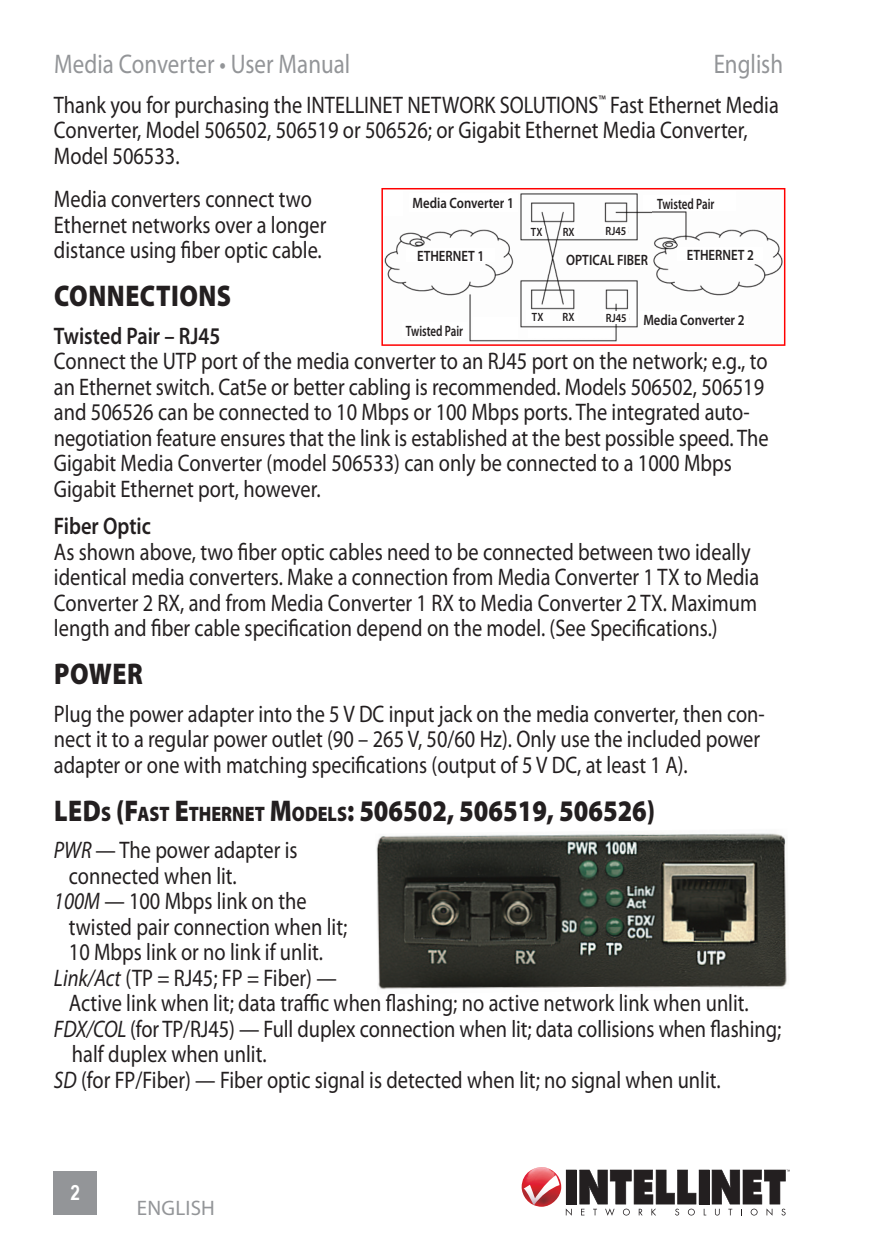
<style>
.page{position:relative;width:893px;height:1259px;background:#fff}
.page>*{position:absolute;margin:0;border:0;box-sizing:border-box;transform-origin:0 0}
.t1{font:900 30px "Myriad Pro";color:#231f20;scale:.85 1}
.t2{font:900 30px "Myriad Pro";letter-spacing:.02em;color:#231f20;scale:.85 1}
.t3{font:27px "Myriad Pro";color:#939598;scale:.85 1}
.t4{font:24px/25.5px "Myriad Pro";color:#231f20;scale:.85 1}
.t5{font:600 24px "Myriad Pro";color:#231f20;scale:.85 1}
.Left_Page_Footer{font:21px "Myriad Pro";color:#939598}
.t6{font:700 21px "Arial Narrow";color:#fff}
.t7{font:600 15px "Myriad Pro";color:#231f20;scale:.85 1}
.t8{font:600 15px "Myriad Pro";color:#231f20;scale:.73 1}
.t9{font:600 12px "Myriad Pro";letter-spacing:.005em;color:#231f20;scale:.85 1}
.s1{font-style:inherit}
.s2{font-size:21px}
.s3{font-style:italic}
</style>
<div class="page">
<div style="left:54px;top:1171px;width:43px;height:44px;background:#939598"></div>
<svg style="left:566px;top:1169px;width:223px;height:46px"></svg>
<img style="left:522px;top:1167px;width:39px;height:39px;border-radius:19px">
<svg style="left:524px;top:1175px;width:36px;height:30px"></svg>
<img style="left:517px;top:193px;width:135px;height:149px">
<img style="left:652px;top:211px;width:130px;height:85px">
<img style="left:384px;top:229px;width:133px;height:113px">
<div style="left:473px;top:317px;width:44px;height:21px;background:#fff"></div>
<div style="left:640px;top:311px;width:108px;height:16px;background:#fff"></div>
<div style="left:528px;top:328px;width:85px;height:10px;background:#fff"></div>
<div style="left:604px;top:311px;width:25px;height:12px;background:#fff"></div>
<div style="left:604px;top:224px;width:23px;height:13px;background:#fff"></div>
<div style="left:526px;top:310px;width:23px;height:13px;background:#fff"></div>
<div style="left:529px;top:226px;width:15px;height:11px;background:#fff"></div>
<div style="left:561px;top:226px;width:15px;height:11px;background:#fff"></div>
<div style="left:560px;top:311px;width:17px;height:11px;background:#fff"></div>
<div style="left:566px;top:253px;width:82px;height:14px;background:#fff"></div>
<div style="left:407px;top:248px;width:88px;height:14px;background:#fff"></div>
<div style="left:677px;top:247px;width:86px;height:14px;background:#fff"></div>
<div style="left:381px;top:188px;width:404px;height:158px;border:2px solid #f00"></div>
<div style="left:644px;top:195px;width:84px;height:16px;background:#fff"></div>
<div style="left:402px;top:322px;width:65px;height:16px;background:#fff"></div>
<img style="left:376px;top:833px;width:411px;height:157px">
<p class="t3" style="left:54px;top:47px;width:350px">Media Converter • User Manual</p>
<p class="t3" style="left:714px;top:47px;width:83px">English</p>
<p class="t4" style="left:54px;top:91px;width:854px">Thank you for purchasing the INTELLINET NETWORK SOLUTIONS<sup>™</sup> Fast Ethernet Media<br>Converter, Model 506502, 506519 or 506526; or Gigabit Ethernet Media Converter,<br>Model 506533.</p>
<p class="t4" style="left:54px;top:186px;width:305px">Media converters connect two</p>
<p class="t4" style="left:54px;top:211px;width:322px">Ethernet networks over a longer</p>
<p class="t4" style="left:54px;top:237px;width:317px">distance using fiber optic cable.</p>
<p class="t2" style="left:54px;top:279px;width:210px">CONNECTIONS</p>
<p class="t5" style="left:54px;top:320px;width:197px">Twisted Pair – RJ45</p>
<p class="t4" style="left:54px;top:348px;width:841px">Connect the UTP port of the media converter to an RJ45 port on the network; e.g., to</p>
<p class="t4" style="left:54px;top:373px;width:842px">an Ethernet switch. Cat5e or better cabling is recommended. Models 506502, 506519 and 506526 can be connected to 10 Mbps or 100 Mbps ports. The integrated auto&shy;negotiation feature ensures that the link is established at the best possible speed. The</p>
<p class="t4" style="left:54px;top:450px;width:799px">Gigabit Media Converter (model 506533) can only be connected to a 1000 Mbps<br>Gigabit Ethernet port, however.</p>
<p class="t5" style="left:54px;top:511px;width:116px">Fiber Optic</p>
<p class="t4" style="left:54px;top:538px;width:821px">As shown above, two fiber optic cables need to be connected between two ideally</p>
<p class="t4" style="left:54px;top:564px;width:831px">identical media converters. Make a connection from Media Converter 1 TX to Media</p>
<p class="t4" style="left:54px;top:589px;width:829px">Converter 2 RX, and from Media Converter 1 RX to Media Converter 2 TX. Maximum length and fiber cable specification depend on the model. (See Specifications.)</p>
<p class="t2" style="left:54px;top:657px;width:106px">POWER</p>
<p class="t4" style="left:54px;top:700px;width:838px">Plug the power adapter into the 5 V DC input jack on the media converter, then con&shy;nect it to a regular power outlet (90 – 265 V, 50/60 Hz). Only use the included power adapter or one with matching specifications (output of 5 V DC, at least 1 A).</p>
<p class="t1" style="left:54px;top:793px;width:709px"><span class="s1">LED</span><span class="s2">S</span> (F<span class="s2">AST</span> E<span class="s2">THERNET</span> M<span class="s2">ODELS</span>: 506502, 506519, 506526)</p>
<p class="t4" style="left:54px;top:837px;width:288px"><span class="s3">PWR</span> — The power adapter is</p>
<p class="t4" style="left:69px;top:862px;width:199px">connected when lit.</p>
<p class="t4" style="left:54px;top:888px;width:299px"><span class="s3">100M</span> — 100 Mbps link on the</p>
<p class="t4" style="left:69px;top:913px;width:329px">twisted pair connection when lit;</p>
<p class="t4" style="left:69px;top:939px;width:300px">10 Mbps link or no link if unlit.</p>
<p class="t4" style="left:54px;top:964px;width:334px"><span class="s3">Link/Act</span> (TP = RJ45; FP = Fiber) —</p>
<p class="t4" style="left:69px;top:990px;width:801px">Active link when lit; data traffic when flashing; no active network link when unlit.</p>
<p class="t4" style="left:72px;top:1015px;width:836px;text-indent:-18px"><span class="s3">FDX/COL</span> (for TP/RJ45) — Full duplex connection when lit; data collisions when flashing; half duplex when unlit.</p>
<p class="t4" style="left:54px;top:1066px;width:786px"><span class="s3">SD</span> (for FP/Fiber) — Fiber optic signal is detected when lit; no signal when unlit.</p>
<p class="t7" style="left:413px;top:193px;width:121px">Media Converter 1</p>
<p class="t8" style="left:657px;top:194px;width:80px">Twisted Pair</p>
<p class="t9" style="left:605px;top:223px;width:26px">RJ45</p>
<p class="t9" style="left:531px;top:225px;width:15px">TX</p>
<p class="t9" style="left:563px;top:224px;width:16px">RX</p>
<p class="t7" style="left:417px;top:246px;width:81px">ETHERNET 1</p>
<p class="t7" style="left:687px;top:245px;width:81px">ETHERNET 2</p>
<p class="t7" style="left:566px;top:251px;width:98px">OPTICAL FIBER</p>
<p class="t9" style="left:532px;top:309px;width:15px">TX</p>
<p class="t9" style="left:563px;top:309px;width:16px">RX</p>
<p class="t9" style="left:606px;top:310px;width:26px">RJ45</p>
<p class="t7" style="left:643px;top:310px;width:121px">Media Converter 2</p>
<p class="t8" style="left:406px;top:321px;width:80px">Twisted Pair</p>
<p class="t6" style="left:71px;top:1176px;width:11px">2</p>
<p class="Left_Page_Footer" style="left:137px;top:1195px;width:23px">ENGLISH</p>
</div>
